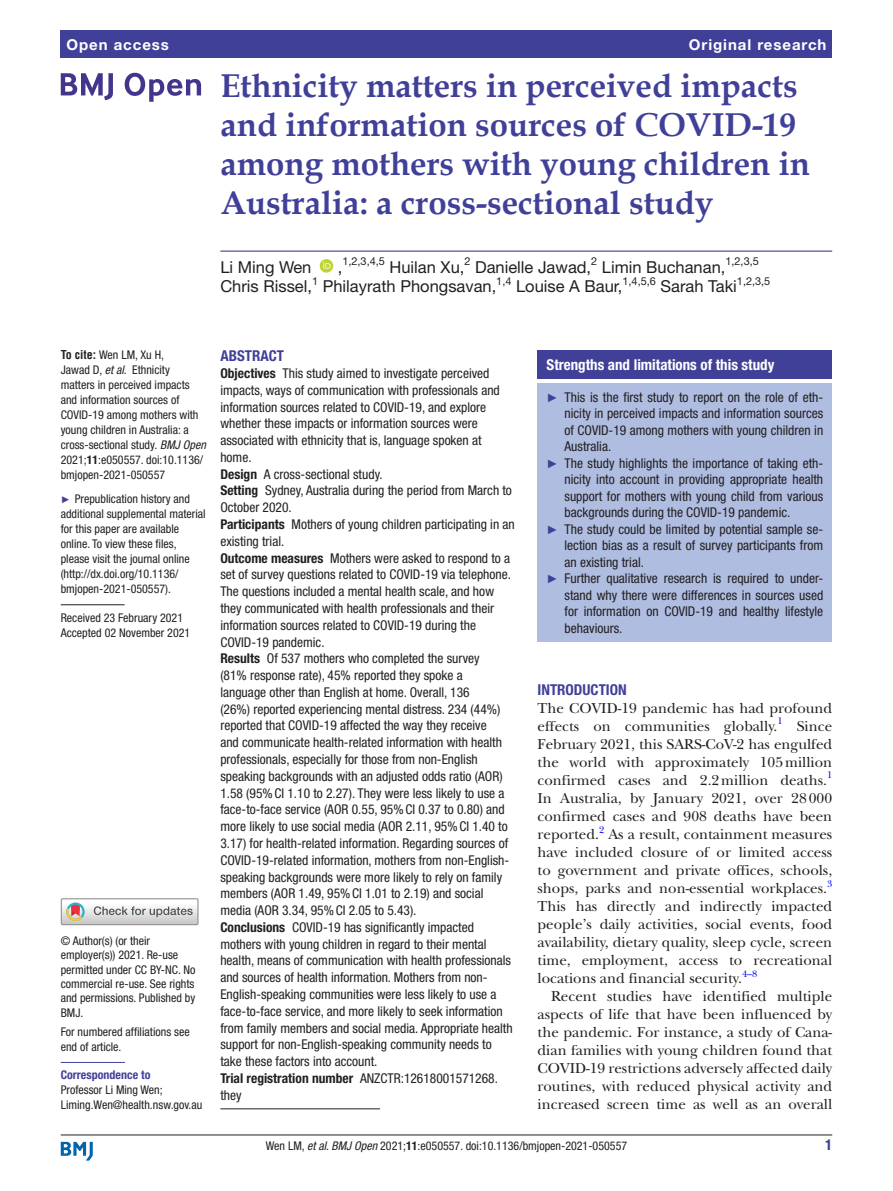
<style>
.page{position:relative;width:893px;height:1191px;background:#fff}
.page>*{position:absolute;margin:0;border:0;box-sizing:border-box;transform-origin:0 0}
.t1{font:700 33px/39px "Book Antiqua";color:#414099}
.t2{font:16.5px "Helvetica Neue LT Std";color:#231f20}
.t3{font:15px/18px "New Baskerville";color:#231f20;text-align:justify}
.t4{font:700 condensed 15px "Helvetica Neue LT Std";color:#fff}
.t5{font:700 15px "Helvetica Neue LT Std";letter-spacing:.065em;color:#fff}
.t6{font:700 condensed 15px "Helvetica Neue LT Std";color:#414099}
.t7{font:condensed 13.5px/16.8px "Helvetica Neue LT Std";color:#231f20}
.t8{font:condensed 12px/15px "Helvetica Neue LT Std";color:#231f20}
.t9{font:700 condensed 12px "Helvetica Neue LT Std";color:#414099}
.t10{font:10.95px "Helvetica Neue LT Std";color:#231f20}
.t11{font:9.9px "New Baskerville";color:#00f}
.s1{font-family:"Helvetica LT Std";font-weight:700}
.s2{font-style:italic}
.s3{font-weight:700}
.s4{font-family:"Arial";font-stretch:normal;font-size:9.75px;color:#414099}
.s5{font-family:"Arial";font-stretch:normal;font-size:12px;color:#414099}
</style>
<div class="page">
<hr style="left:61px;top:1134px;width:771px;height:1px;background:#231f20">
<svg style="left:61px;top:1141px;width:32px;height:19px"></svg>
<div style="left:61px;top:31px;width:771px;height:27px;background:#414099"></div>
<hr style="left:220px;top:250px;width:612px;height:2px;background:#414099">
<svg style="left:320px;top:259px;width:13px;height:14px"></svg>
<hr style="left:61px;top:604px;width:64px;height:1px;background:#231f20">
<hr style="left:61px;top:1062px;width:64px;height:1px;background:#414099">
<svg style="left:61px;top:73px;width:52px;height:27px"></svg>
<svg style="left:125px;top:73px;width:76px;height:29px"></svg>
<div style="left:61px;top:898px;width:138px;height:27px;border:1px solid #969090"></div>
<svg style="left:61px;top:898px;width:137px;height:26px"></svg>
<hr style="left:220px;top:1108px;width:160px;height:1px;background:#231f20">
<div style="left:538px;top:350px;width:294px;height:29px;background:#414099"></div>
<div style="left:538px;top:383px;width:294px;height:259px;background:#afbde1"></div>
<p class="t5" style="left:66px;top:35px;width:104px">Open access</p>
<p class="t5" style="left:689px;top:35px;width:139px">Original research</p>
<h1 class="t1" style="left:220px;top:66px;width:591px">Ethnicity matters in perceived impacts and information sources of COVID-19 among mothers with young children in Australia: a cross-sectional study</h1>
<p class="t2" style="left:220px;top:257px;width:93px">Li Ming Wen</p>
<p class="t2" style="left:338px;top:257px;width:6px">,</p>
<p class="t10" style="left:342px;top:255px;width:44px">1,2,3,4,5</p>
<p class="t2" style="left:390px;top:257px;width:76px">Huilan Xu,</p>
<p class="t10" style="left:464px;top:255px;width:8px">2</p>
<p class="t2" style="left:475px;top:257px;width:118px">Danielle Jawad,</p>
<p class="t10" style="left:591px;top:255px;width:8px">2</p>
<p class="t2" style="left:602px;top:257px;width:125px">Limin Buchanan,</p>
<p class="t10" style="left:725px;top:255px;width:35px">1,2,3,5</p>
<p class="t2" style="left:220px;top:276px;width:93px">Chris Rissel,</p>
<p class="t10" style="left:312px;top:274px;width:8px">1</p>
<p class="t2" style="left:323px;top:276px;width:175px">Philayrath Phongsavan,</p>
<p class="t10" style="left:496px;top:274px;width:17px">1,4</p>
<p class="t2" style="left:516px;top:276px;width:108px">Louise A Baur,</p>
<p class="t10" style="left:622px;top:274px;width:35px">1,4,5,6</p>
<p class="t2" style="left:660px;top:276px;width:78px">Sarah Taki</p>
<p class="t10" style="left:737px;top:274px;width:35px">1,2,3,5</p>
<p class="t8" style="left:61px;top:347px;width:147px"><span class="s1">To cite:</span> Wen LM, Xu H,<br>Jawad D, <span class="s2">et al</span>. Ethnicity matters in perceived impacts and information sources of<br>COVID-19 among mothers with young children in Australia: a cross-sectional study. <span class="s2">BMJ Open<br></span>2021;<span class="s3">11</span>:e050557. doi:10.1136/ bmjopen-2021-050557</p>
<p class="t8" style="left:61px;top:491px;width:146px"><span class="s4">►</span> Prepublication history and additional supplemental material for this paper are available online. To view these files, please visit the journal online (http://dx.doi.org/10.1136/ bmjopen-2021-050557).</p>
<p class="t8" style="left:61px;top:610px;width:131px">Received 23 February 2021<br>Accepted 02 November 2021</p>
<p class="t8" style="left:61px;top:933px;width:136px;line-height:14.4px">© Author(s) (or their employer(s)) 2021. Re-use permitted under CC BY-NC. No commercial re-use. See rights and permissions. Published by<br>BMJ.</p>
<p class="t8" style="left:61px;top:1024px;width:130px">For numbered affiliations see end of article.</p>
<p class="t9" style="left:61px;top:1067px;width:91px">Correspondence to</p>
<p class="t8" style="left:61px;top:1082px;width:143px">Professor Li Ming Wen;<br>Liming.Wen@health.nsw.gov.au</p>
<p class="t6" style="left:220px;top:347px;width:65px">ABSTRACT</p>
<p class="t7" style="left:220px;top:365px;width:296px"><span class="s3">Objectives</span> This study aimed to investigate perceived impacts, ways of communication with professionals and information sources related to COVID-19, and explore whether these impacts or information sources were associated with ethnicity that is, language spoken at home.<br><span class="s3">Design</span> A cross-sectional study.<br><span class="s3">Setting</span> Sydney, Australia during the period from March to October 2020.<br><span class="s3">Participants</span> Mothers of young children participating in an existing trial.<br><span class="s3">Outcome measures</span> Mothers were asked to respond to a set of survey questions related to COVID-19 via telephone.<br>The questions included a mental health scale, and how they communicated with health professionals and their information sources related to COVID-19 during the COVID-19 pandemic.<br><span class="s3">Results</span> Of 537 mothers who completed the survey<br>(81% response rate), 45% reported they spoke a<br>language other than English at home. Overall, 136<br>(26%) reported experiencing mental distress. 234 (44%) reported that COVID-19 affected the way they receive<br>and communicate health-related information with health professionals, especially for those from non-English speaking backgrounds with an adjusted odds ratio (AOR)<br>1.58 (95%CI 1.10 to 2.27). They were less likely to use a face-to-face service (AOR 0.55, 95%CI 0.37 to 0.80) and more likely to use social media (AOR 2.11, 95%CI 1.40 to 3.17) for health-related information. Regarding sources of COVID-19-related information, mothers from non-English&shy;speaking backgrounds were more likely to rely on family members (AOR 1.49, 95%CI 1.01 to 2.19) and social media (AOR 3.34, 95%CI 2.05 to 5.43).<br><span class="s3">Conclusions</span> COVID-19 has significantly impacted mothers with young children in regard to their mental health, means of communication with health professionals and sources of health information. Mothers from non-English-speaking communities were less likely to use a face-to-face service, and more likely to seek information from family members and social media. Appropriate health support for non-English-speaking community needs to take these factors into account.<br><span class="s3">Trial registration number</span> ANZCTR:12618001571268. they</p>
<p class="t4" style="left:547px;top:356px;width:229px">Strengths and limitations of this study</p>
<p class="t7" style="left:547px;top:388px;width:278px"><span class="s5">►</span> This is the first study to report on the role of eth-</p>
<p class="t7" style="left:565px;top:405px;width:260px">nicity in perceived impacts and information sources</p>
<p class="t7" style="left:565px;top:421px;width:260px">of COVID-19 among mothers with young children in</p>
<p class="t7" style="left:565px;top:438px;width:48px">Australia.</p>
<p class="t7" style="left:547px;top:454px;width:278px"><span class="s5">►</span> The study highlights the importance of taking eth-</p>
<p class="t7" style="left:565px;top:471px;width:260px">nicity into account in providing appropriate health</p>
<p class="t7" style="left:565px;top:487px;width:260px">support for mothers with young child from various</p>
<p class="t7" style="left:565px;top:504px;width:227px">backgrounds during the COVID-19 pandemic.</p>
<p class="t7" style="left:547px;top:520px;width:278px"><span class="s5">►</span> The study could be limited by potential sample se-</p>
<p class="t7" style="left:565px;top:537px;width:260px">lection bias as a result of survey participants from</p>
<p class="t7" style="left:565px;top:553px;width:81px">an existing trial.</p>
<p class="t7" style="left:547px;top:570px;width:278px"><span class="s5">►</span> Further qualitative research is required to under-</p>
<p class="t7" style="left:565px;top:586px;width:260px">stand why there were differences in sources used</p>
<p class="t7" style="left:565px;top:603px;width:260px">for information on COVID-19 and healthy lifestyle</p>
<p class="t7" style="left:565px;top:619px;width:59px">behaviours.</p>
<p class="t6" style="left:538px;top:681px;width:91px">INTRODUCTION</p>
<p class="t3" style="left:538px;top:699px;width:296px">The COVID-19 pandemic has had profound effects on communities globally.</p>
<p class="t11" style="left:777px;top:715px;width:7px">1</p>
<p class="t3" style="left:538px;top:717px;width:296px;text-indent:259px">Since February 2021, this SARS-CoV-2 has engulfed the world with approximately 105million confirmed cases and 2.2million deaths.</p>
<p class="t11" style="left:827px;top:769px;width:7px">1</p>
<p class="t3" style="left:538px;top:789px;width:296px">In Australia, by January 2021, over 28000 confirmed cases and 908 deaths have been reported.</p>
<p class="t11" style="left:599px;top:823px;width:7px">2</p>
<p class="t3" style="left:538px;top:825px;width:296px;text-indent:71px">As a result, containment measures have included closure of or limited access to government and private offices, schools, shops, parks and non-essential workplaces.</p>
<p class="t11" style="left:827px;top:877px;width:7px">3</p>
<p class="t3" style="left:538px;top:897px;width:296px">This has directly and indirectly impacted people’s daily activities, social events, food availability, dietary quality, sleep cycle, screen time, employment, access to recreational locations and financial security.</p>
<p class="t11" style="left:742px;top:967px;width:17px">4–8</p>
<p class="t3" style="left:538px;top:987px;width:296px;text-indent:14px">Recent studies have identified multiple aspects of life that have been influenced by the pandemic. For instance, a study of Cana&shy;dian families with young children found that COVID-19 restrictions adversely affected daily routines, with reduced physical activity and increased screen time as well as an overall</p>
<p class="t8" style="left:266px;top:1137px;width:363px">Wen LM, <span class="s2">et al</span>. <span class="s2">BMJ Open</span> 2021;<span class="s3">11</span>:e050557. doi:10.1136/bmjopen-2021-050557</p>
<p class="t6" style="left:825px;top:1135px;width:9px">1</p>
</div>
